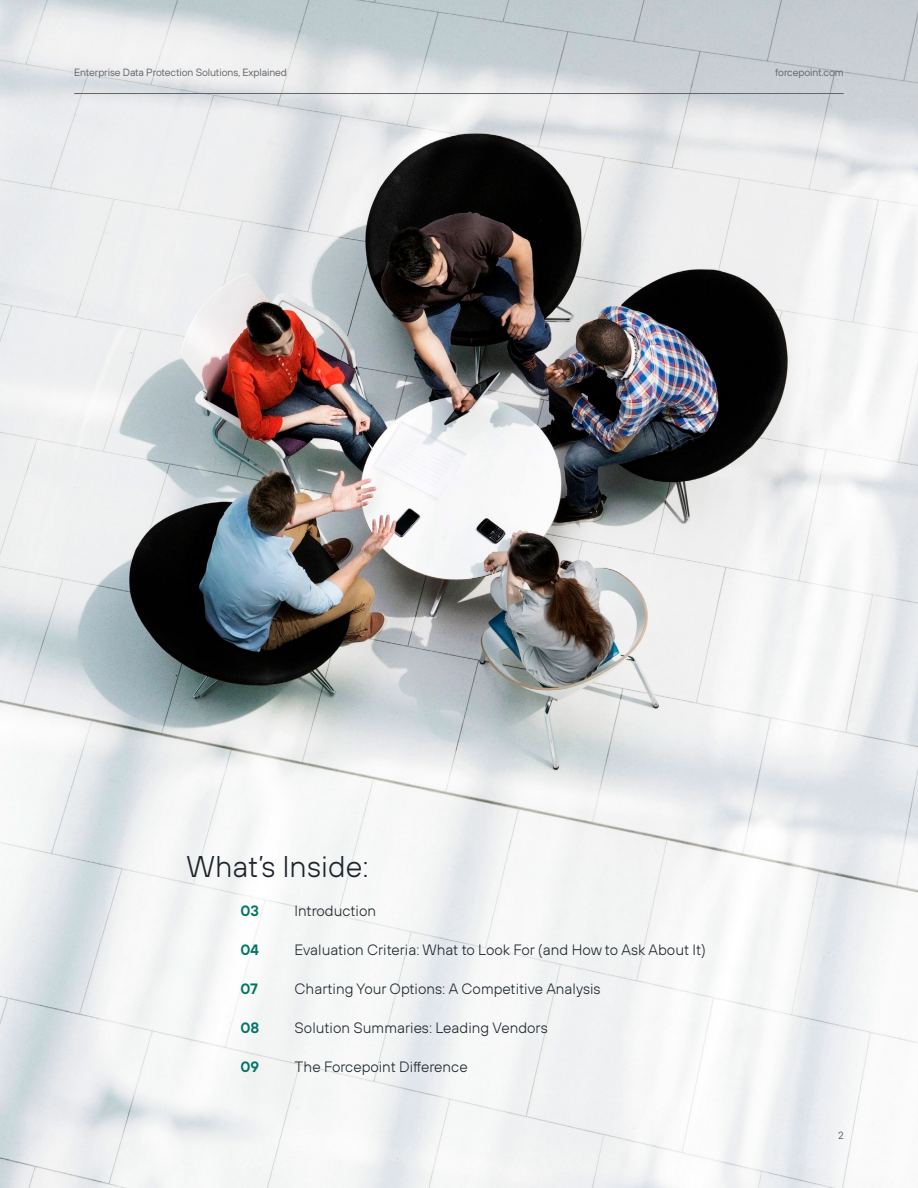
<style>
.page{position:relative;width:918px;height:1188px;background:#fff}
.page>*{position:absolute;margin:0;border:0;box-sizing:border-box;transform-origin:0 0}
.t1{font:300 30px "FP Sans";color:#1d242b}
.t2{font:300 15px "FP Sans";color:#1d252c}
.t3{font:600 15px "FP Sans";color:#007565}
.t4{font:10.5px "FP Sans";letter-spacing:-.01em;color:#636569}
</style>
<div class="page">
<img style="left:0;top:0;width:918px;height:1188px">
<hr style="left:74px;top:93px;width:770px;height:1px;background:#636569">
<p class="t4" style="left:74px;top:66px;width:214px">Enterprise Data Protection Solutions, Explained</p>
<p class="t4" style="left:775px;top:66px;width:70px">forcepoint.com</p>
<h1 class="t1" style="left:187px;top:847px;width:184px">What’s Inside:</h1>
<p class="t3" style="left:241px;top:900px;width:20px">03</p>
<p class="t2" style="left:295px;top:901px;width:83px">Introduction</p>
<p class="t3" style="left:241px;top:939px;width:20px">04</p>
<p class="t2" style="left:295px;top:940px;width:413px">Evaluation Criteria: What to Look For (and How to Ask About It)</p>
<p class="t3" style="left:241px;top:978px;width:19px">07</p>
<p class="t2" style="left:295px;top:979px;width:308px">Charting Your Options: A Competitive Analysis</p>
<p class="t3" style="left:241px;top:1017px;width:20px">08</p>
<p class="t2" style="left:295px;top:1018px;width:255px">Solution Summaries: Leading Vendors</p>
<p class="t3" style="left:241px;top:1056px;width:20px">09</p>
<p class="t2" style="left:295px;top:1057px;width:175px">The Forcepoint Difference</p>
<p class="t4" style="left:838px;top:1129px;width:7px">2</p>
</div>
